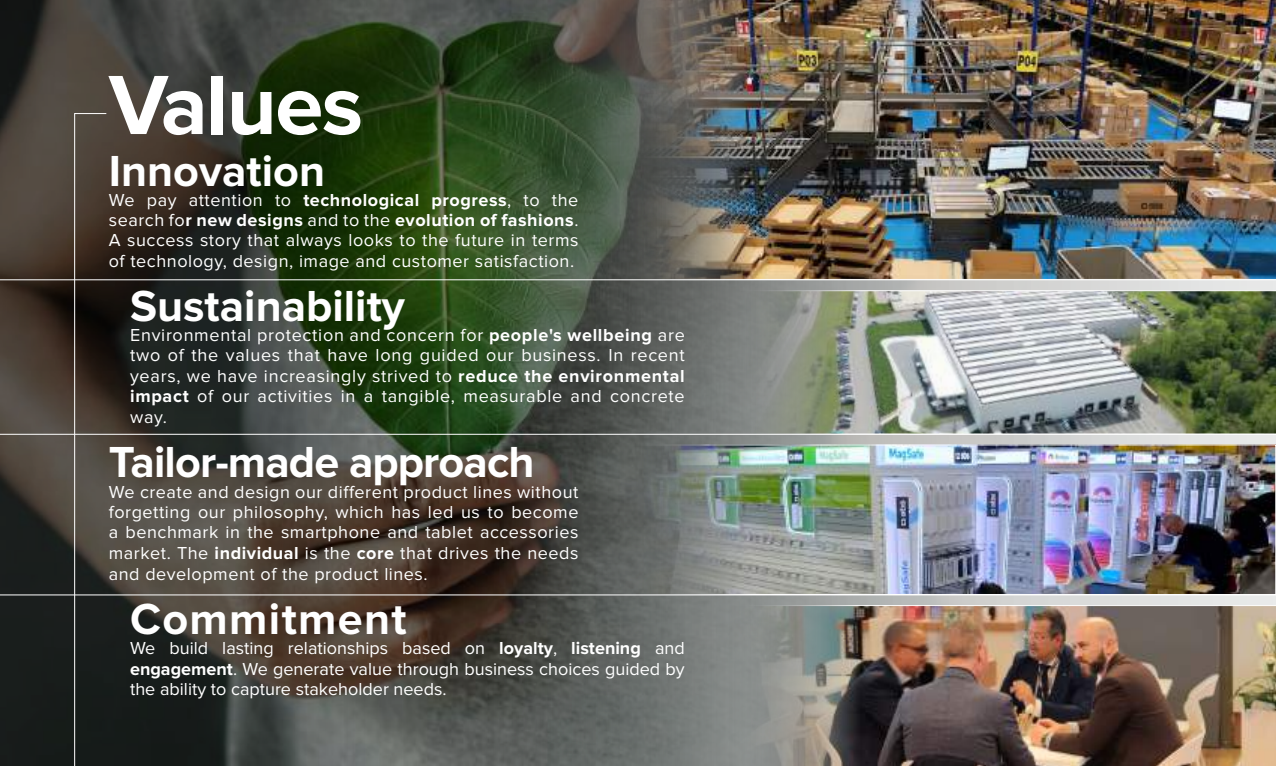
<style>
.page{position:relative;width:1276px;height:766px;background:#fff}
.page>*{position:absolute;margin:0;border:0;box-sizing:border-box;transform-origin:0 0}
.t1{font:700 87px "Proxima Nova";letter-spacing:-.02em;color:#fff}
.t2{font:700 45px "Proxima Nova";color:#fff}
.t3{font:700 45px "Proxima Nova";letter-spacing:-.02em;color:#fff}
.t4{font:700 45px "Proxima Nova";letter-spacing:.03em;color:#fff}
.t5{font:18px/20.5px "Proxima Nova";letter-spacing:.03em;color:#fff;text-align:justify}
.s1{font-weight:700}
</style>
<div class="page">
<img style="left:0;top:0;width:1276px;height:765px">
<svg style="left:74px;top:113px;width:33px;height:652px;background:#3a352f"></svg>
<hr style="left:0;top:279px;width:1276px;height:1px;background:#fff">
<hr style="left:0;top:594px;width:1276px;height:1px;background:#fff">
<hr style="left:0;top:434px;width:1276px;height:1px;background:#fff">
<img style="left:733px;top:290px;width:543px;height:144px">
<img style="left:733px;top:605px;width:543px;height:160px">
<img style="left:626px;top:446px;width:648px;height:146px">
<img style="left:624px;top:0;width:652px;height:279px">
<h1 class="t1" style="left:109px;top:55px;width:256px">Values</h1>
<h2 class="t2" style="left:109px;top:145px;width:218px">Innovation</h2>
<p class="t5" style="left:109px;top:190px;width:471px">We pay attention to <span class="s1">technological progress</span>, to the search fo<span class="s1">r new designs</span> and to the <span class="s1">evolution of fashions</span>.<br>A success story that always looks to the future in terms of technology, design, image and customer satisfaction.</p>
<h2 class="t2" style="left:130px;top:280px;width:276px">Sustainability</h2>
<p class="t5" style="left:130px;top:325px;width:556px">Environmental protection and concern for <span class="s1">people's wellbeing</span> are two of the values that have long guided our business. In recent years, we have increasingly strived to <span class="s1">reduce the environmental impact</span> of our activities in a tangible, measurable and concrete way.</p>
<h2 class="t3" style="left:109px;top:436px;width:427px">Tailor-made approach</h2>
<p class="t5" style="left:109px;top:481px;width:471px">We create and design our different product lines without forgetting our philosophy, which has led us to become a benchmark in the smartphone and tablet accessories market. The <span class="s1">individual</span> is the <span class="s1">core</span> that drives the needs and development of the product lines.</p>
<h2 class="t4" style="left:130px;top:593px;width:278px">Commitment</h2>
<p class="t5" style="left:130px;top:638px;width:556px">We build lasting relationships based on <span class="s1">loyalty</span>, <span class="s1">listening</span> and <span class="s1">engagement</span>. We generate value through business choices guided by the ability to capture stakeholder needs.</p>
</div>
